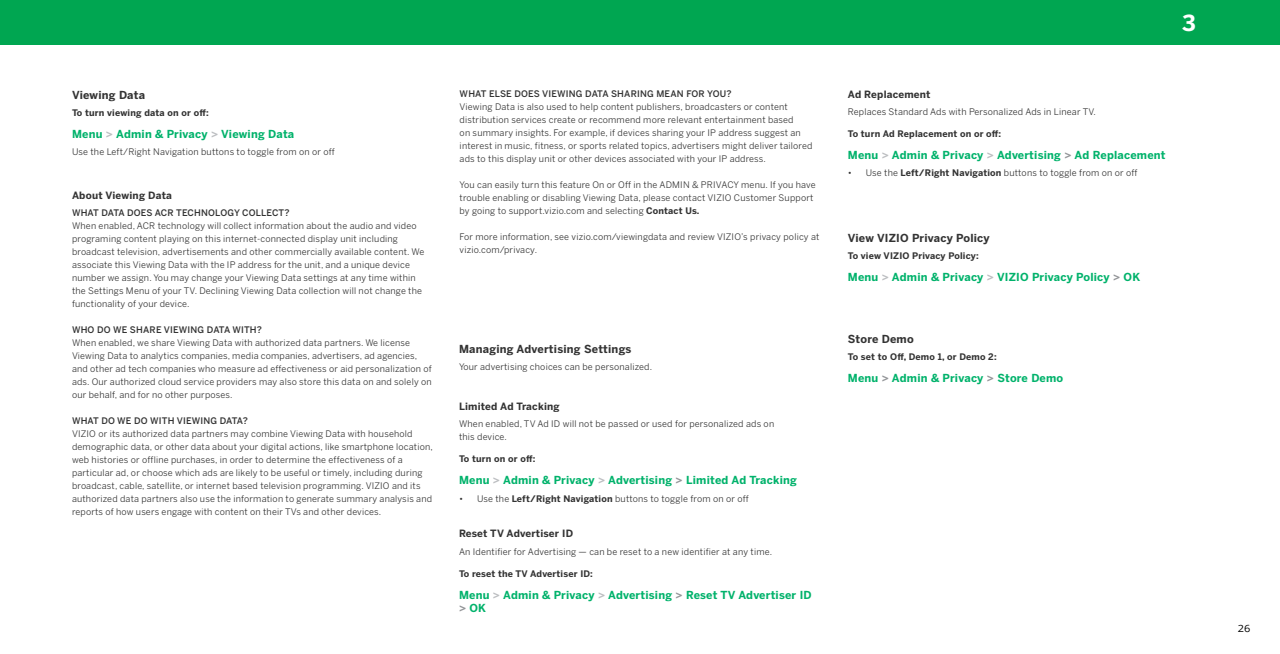
<style>
.page{position:relative;width:1280px;height:654px;background:#fff}
.page>*{position:absolute;margin:0;border:0;box-sizing:border-box;transform-origin:0 0}
.t1{font:700 22px "Benton Sans";color:#fff}
.t2{font:700 11px/13px "Benton Sans";letter-spacing:.02em;color:#00b26b}
.t3{font:700 11px "Benton Sans";letter-spacing:.02em;color:#333}
.t4{font:700 10px "Benton Sans";letter-spacing:.02em;color:#333}
.t5{font:10px "Open Sans";color:#000;scale:1.1 1}
.t6{font:9px/13px "Benton Sans";letter-spacing:.02em;color:#333}
.t7{font:700 9px "Benton Sans";letter-spacing:.02em;color:#333}
.t8{font:500 9px "Benton Sans";letter-spacing:.02em;color:#333}
.s1{color:#bcbec1}
.s2{font-weight:700}
.s3{color:#939598}
</style>
<div class="page">
<div style="left:0;top:0;width:1280px;height:45px;background:#00a651"></div>
<h4 class="t3" style="left:72px;top:88px;width:75px">Viewing Data</h4>
<p class="t7" style="left:72px;top:107px;width:138px">To turn viewing data on or off:</p>
<p class="t2" style="left:72px;top:128px;width:224px">Menu <span class="s1">&gt;</span> Admin &amp; Privacy <span class="s1">&gt;</span> Viewing Data</p>
<p class="t6" style="left:72px;top:145px;width:264px">Use the Left/Right Navigation buttons to toggle from on or off</p>
<h5 class="t4" style="left:72px;top:189px;width:101px">About Viewing Data</h5>
<p class="t8" style="left:72px;top:207px;width:219px">WHAT DATA DOES ACR TECHNOLOGY COLLECT?</p>
<p class="t6" style="left:72px;top:219px;width:354px">When enabled, ACR technology will collect information about the audio and video programing content playing on this internet-connected display unit including broadcast television, advertisements and other commercially available content. We associate this Viewing Data with the IP address for the unit, and a unique device number we assign. You may change your Viewing Data settings at any time within the Settings Menu of your TV. Declining Viewing Data collection will not change the functionality of your device.</p>
<p class="t8" style="left:72px;top:324px;width:192px">WHO DO WE SHARE VIEWING DATA WITH?</p>
<p class="t6" style="left:72px;top:336px;width:361px">When enabled, we share Viewing Data with authorized data partners. We license Viewing Data to analytics companies, media companies, advertisers, ad agencies, and other ad tech companies who measure ad effectiveness or aid personalization of ads. Our authorized cloud service providers may also store this data on and solely on our behalf, and for no other purposes.</p>
<p class="t8" style="left:72px;top:415px;width:178px">WHAT DO WE DO WITH VIEWING DATA?</p>
<p class="t6" style="left:72px;top:427px;width:362px">VIZIO or its authorized data partners may combine Viewing Data with household demographic data, or other data about your digital actions, like smartphone location, web histories or offline purchases, in order to determine the effectiveness of a particular ad, or choose which ads are likely to be useful or timely, including during broadcast, cable, satellite, or internet based television programming. VIZIO and its authorized data partners also use the information to generate summary analysis and reports of how users engage with content on their TVs and other devices.</p>
<p class="t8" style="left:460px;top:88px;width:273px">WHAT ELSE DOES VIEWING DATA SHARING MEAN FOR YOU?</p>
<p class="t6" style="left:460px;top:100px;width:354px">Viewing Data is also used to help content publishers, broadcasters or content distribution services create or recommend more relevant entertainment based<br>on summary insights. For example, if devices sharing your IP address suggest an interest in music, fitness, or sports related topics, advertisers might deliver tailored ads to this display unit or other devices associated with your IP address.</p>
<p class="t6" style="left:460px;top:178px;width:357px">You can easily turn this feature On or Off in the ADMIN &amp; PRIVACY menu. If you have trouble enabling or disabling Viewing Data, please contact VIZIO Customer Support by going to support.vizio.com and selecting <span class="s2">Contact Us.</span></p>
<p class="t6" style="left:460px;top:230px;width:361px">For more information, see vizio.com/viewingdata and review VIZIO’s privacy policy at vizio.com/privacy.</p>
<h4 class="t3" style="left:459px;top:342px;width:174px">Managing Advertising Settings</h4>
<p class="t6" style="left:459px;top:360px;width:195px">Your advertising choices can be personalized.</p>
<h5 class="t4" style="left:459px;top:400px;width:102px">Limited Ad Tracking</h5>
<p class="t6" style="left:459px;top:417px;width:317px">When enabled, TV Ad ID will not be passed or used for personalized ads on this device.</p>
<p class="t7" style="left:459px;top:453px;width:78px">To turn on or off:</p>
<p class="t2" style="left:459px;top:474px;width:339px">Menu <span class="s1">&gt;</span> Admin &amp; Privacy <span class="s1">&gt;</span> Advertising <span class="s3">&gt;</span> Limited Ad Tracking</p>
<p class="t6" style="left:459px;top:492px;width:291px">• Use the <span class="s2">Left/Right Navigation</span> buttons to toggle from on or off</p>
<h5 class="t4" style="left:459px;top:527px;width:116px">Reset TV Advertiser ID</h5>
<p class="t6" style="left:459px;top:545px;width:315px">An Identifier for Advertising — can be reset to a new identifier at any time.</p>
<p class="t7" style="left:459px;top:568px;width:135px">To reset the TV Advertiser ID:</p>
<p class="t2" style="left:459px;top:588px;width:354px">Menu <span class="s1">&gt;</span> Admin &amp; Privacy <span class="s1">&gt;</span> Advertising <span class="s3">&gt;</span> Reset TV Advertiser ID <span class="s3">&gt;</span> OK</p>
<h1 class="t1" style="left:1182px;top:9px;width:15px">3</h1>
<h4 class="t4" style="left:848px;top:88px;width:84px">Ad Replacement</h4>
<p class="t6" style="left:848px;top:106px;width:250px">Replaces Standard Ads with Personalized Ads in Linear TV.</p>
<p class="t7" style="left:848px;top:128px;width:155px">To turn Ad Replacement on or off:</p>
<p class="t2" style="left:848px;top:149px;width:319px">Menu <span class="s1">&gt;</span> Admin &amp; Privacy <span class="s1">&gt;</span> Advertising <span class="s3">&gt;</span> Ad Replacement</p>
<p class="t6" style="left:848px;top:166px;width:291px">• Use the <span class="s2">Left/Right Navigation</span> buttons to toggle from on or off</p>
<h4 class="t3" style="left:848px;top:231px;width:143px">View VIZIO Privacy Policy</h4>
<p class="t7" style="left:848px;top:250px;width:132px">To view VIZIO Privacy Policy:</p>
<p class="t2" style="left:848px;top:271px;width:294px">Menu <span class="s1">&gt;</span> Admin &amp; Privacy <span class="s1">&gt;</span> VIZIO Privacy Policy <span class="s3">&gt;</span> OK</p>
<h4 class="t3" style="left:848px;top:332px;width:67px">Store Demo</h4>
<p class="t7" style="left:848px;top:351px;width:150px">To set to Off, Demo 1, or Demo 2:</p>
<p class="t2" style="left:848px;top:372px;width:217px">Menu <span class="s3">&gt;</span> Admin &amp; Privacy <span class="s3">&gt;</span> Store Demo</p>
<p class="t5" style="left:1238px;top:622px;width:13px">26</p>
</div>
